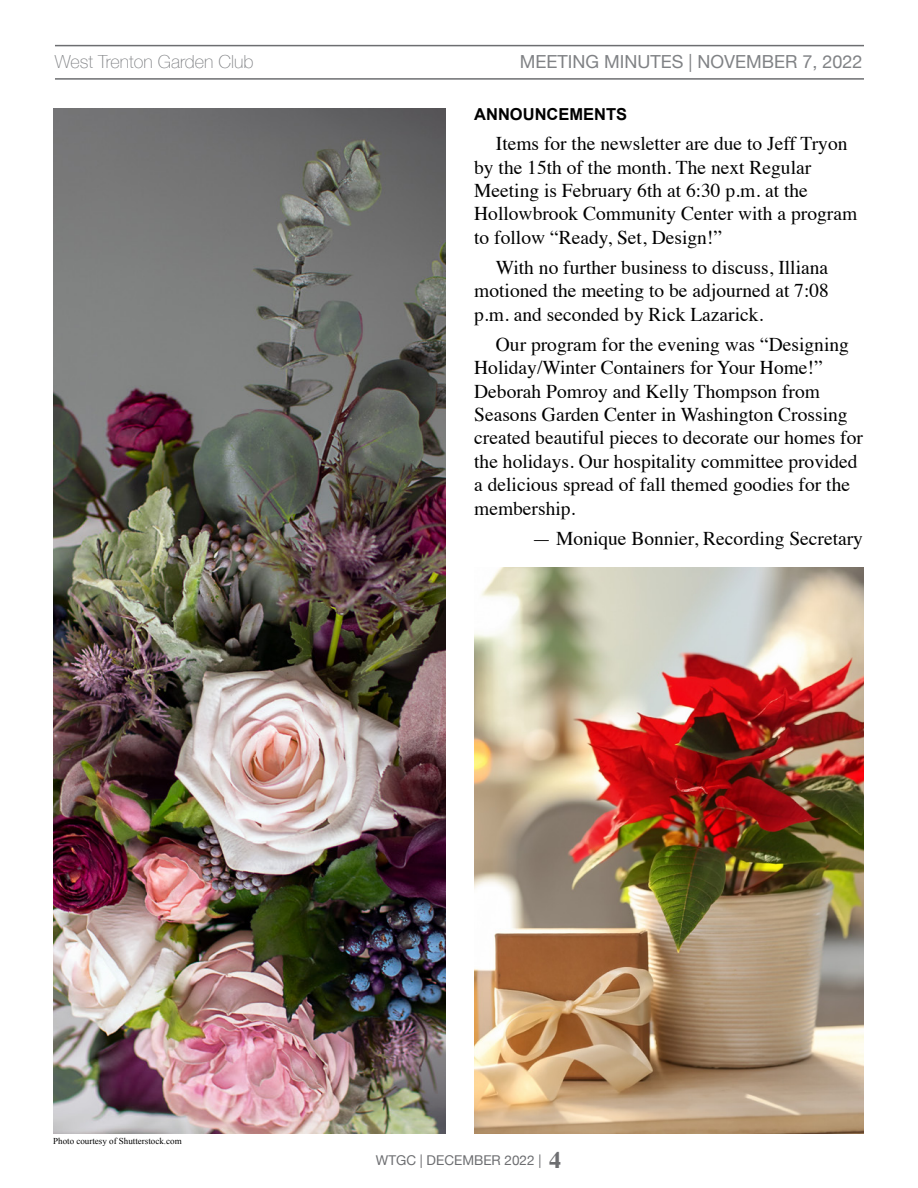
<style>
.page{position:relative;width:918px;height:1188px;background:#fff}
.page>*{position:absolute;margin:0;border:0;box-sizing:border-box;transform-origin:0 0}
.t1{font:19.5px/23.4px "Times";color:#000}
.t2{font:18px "Helvetica Neue";color:#808285}
.t3{font:100 18px "Helvetica Neue";color:#808285}
.t4{font:700 16.5px "Arial";color:#000}
.t5{font:13.5px "Helvetica Neue";color:#6d6e71}
.t6{font:9px "Times New Roman";color:#000}
.s1{font-family:"Times";font-weight:700;font-size:24px}
</style>
<div class="page">
<hr style="left:55px;top:78px;width:809px;height:2px;background:#6d6e71">
<hr style="left:55px;top:45px;width:809px;height:1px;background:#6d6e71">
<img style="left:53px;top:108px;width:393px;height:1026px">
<img style="left:474px;top:567px;width:390px;height:567px">
<p class="t3" style="left:55px;top:48px;width:200px">West Trenton Garden Club</p>
<p class="t2" style="left:520px;top:49px;width:344px">MEETING MINUTES | NOVEMBER 7, 2022</p>
<p class="t4" style="left:474px;top:105px;width:155px">ANNOUNCEMENTS</p>
<p class="t1" style="left:474px;top:130px;width:384px;text-indent:22px">Items for the newsletter are due to Jeff Tryon by the 15th of the month. The next Regular Meeting is February 6th at 6:30 p.m. at the Hollowbrook Community Center with a program to follow “Ready, Set, Design!”</p>
<p class="t1" style="left:474px;top:254px;width:356px;text-align:justify;text-indent:22px">With no further business to discuss, Illiana motioned the meeting to be adjourned at 7:08 p.m. and seconded by Rick Lazarick.</p>
<p class="t1" style="left:474px;top:331px;width:390px;text-indent:22px">Our program for the evening was “Designing Holiday/Winter Containers for Your Home!” Deborah Pomroy and Kelly Thompson from Seasons Garden Center in Washington Crossing created beautiful pieces to decorate our homes for the holidays. Our hospitality committee provided a delicious spread of fall themed goodies for the membership.</p>
<p class="t1" style="left:532px;top:525px;width:333px">— Monique Bonnier, Recording Secretary</p>
<p class="t6" style="left:53px;top:1135px;width:130px">Photo courtesy of Shutterstock.com</p>
<p class="t5" style="left:376px;top:1150px;width:187px">WTGC | DECEMBER 2022 | <span class="s1">4</span></p>
</div>
